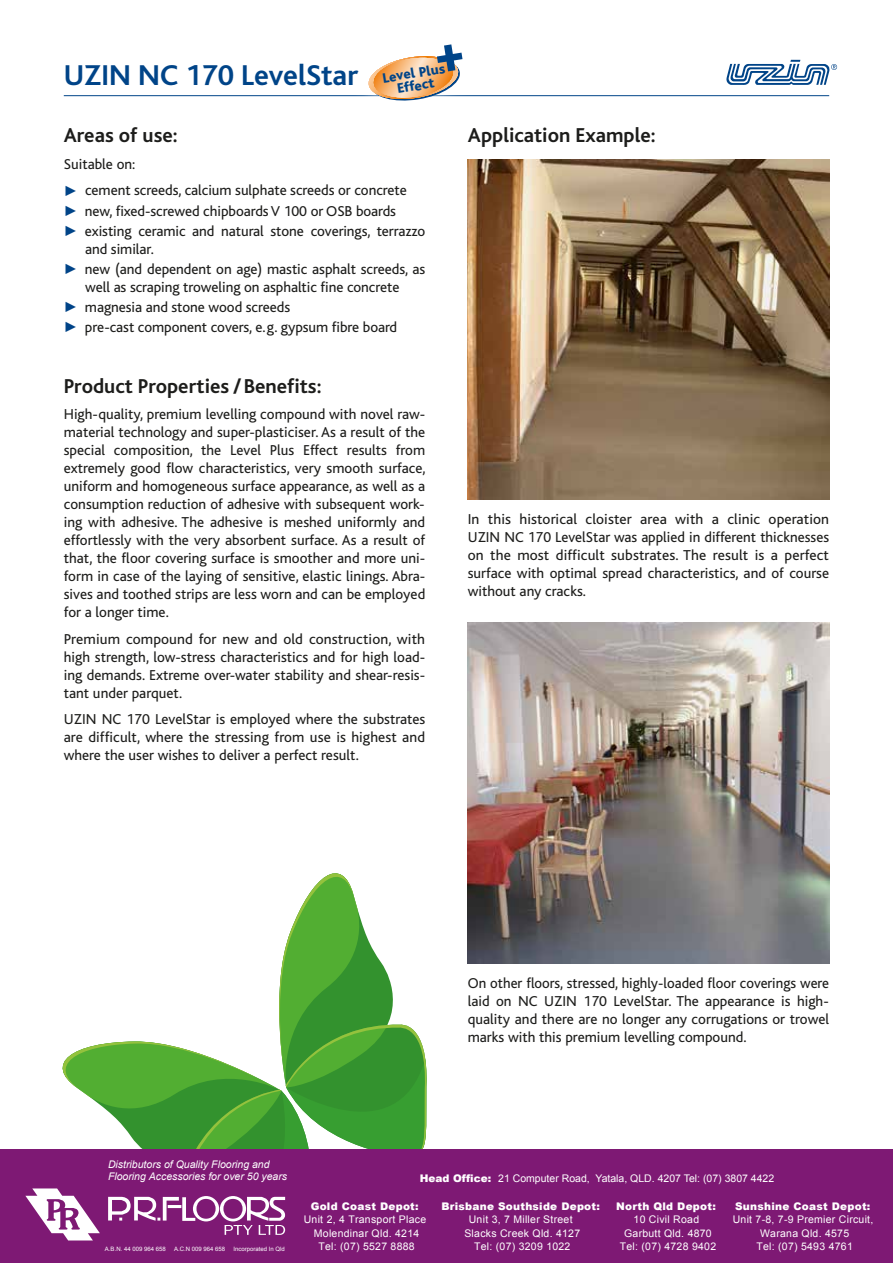
<style>
.page{position:relative;width:893px;height:1263px;background:#fff}
.page>*{position:absolute;margin:0;border:0;box-sizing:border-box;transform-origin:0 0}
.t1{font:700 30px "Bliss";color:#048}
.t2{font:700 21px "Bliss";color:#1d1d1b}
.t3{font:500 21px "Agenda";color:#fff}
.t4{font:15px/18px "Bliss";letter-spacing:-.005em;color:#1d1d1b;text-align:justify}
.t5{font:800 14.4px/12.8px "Bliss";color:#048;text-align:center}
.t6{font:10.5px/13.5px "Arial";letter-spacing:.025em;color:#fff;text-align:center}
.t7{font:900 10.5px "Arial";letter-spacing:.025em;color:#fff}
.t8{font:italic 10.5px/12px "Arial";color:#fff}
.t9{font:10.5px "Arial";color:#fff}
.t10{font:6px "Arial";color:#fff}
.s1{color:#048}
.s2{font-weight:900}
</style>
<div class="page">
<svg style="left:726px;top:60px;width:111px;height:25px"></svg>
<hr style="left:64px;top:95px;width:765px;height:1px;background:#048">
<img style="left:468px;top:159px;width:361px;height:341px">
<img style="left:468px;top:623px;width:361px;height:340px">
<img style="left:345px;top:56px;width:141px;height:41px">
<svg style="left:367px;top:44px;width:95px;height:57px"></svg>
<div style="left:0;top:1150px;width:893px;height:113px;background:#7e1974"></div>
<svg style="left:25px;top:873px;width:401px;height:367px"></svg>
<h1 class="t1" style="left:64px;top:60px;width:296px">UZIN NC 170 LevelStar</h1>
<p class="t5" style="left:382px;top:72px;width:65px;rotate:-9deg">LevelPlus<br>Effect</p>
<h2 class="t2" style="left:64px;top:125px;width:115px">Areas of use:</h2>
<p class="t4" style="left:64px;top:155px;width:73px">Suitable on:</p>
<p class="t4" style="left:64px;top:182px;width:345px"><span class="s1">✓</span> cement screeds, calcium sulphate screeds or concrete</p>
<p class="t4" style="left:64px;top:202px;width:334px"><span class="s1">✓</span> new, fixed-screwed chipboardsV 100 or OSB boards</p>
<p class="t4" style="left:85px;top:222px;width:342px;text-indent:-21px"><span class="s1">✓</span> existing ceramic and natural stone coverings, terrazzo and similar.</p>
<p class="t4" style="left:64px;top:260px;width:363px;text-align:center"><span class="s1">✓</span> new (and dependent on age) mastic asphalt screeds, as well as scraping troweling on asphaltic fine concrete</p>
<p class="t4" style="left:64px;top:298px;width:228px"><span class="s1">✓</span> magnesia and stone wood screeds</p>
<p class="t4" style="left:64px;top:318px;width:335px"><span class="s1">✓</span> pre-cast component covers, e.g. gypsum fibre board</p>
<h2 class="t2" style="left:64px;top:375px;width:259px">Product Properties /Benefits:</h2>
<p class="t4" style="left:64px;top:405px;width:363px">High-quality, premium levelling compound with novel raw&shy;material technology and super-plasticiser. As a result of the special composition, the Level Plus Effect results from extremely good flow characteristics, very smooth surface, uniform and homogeneous surface appearance, as well as a consumption reduction of adhesive with subsequent work&shy;ing with adhesive. The adhesive is meshed uniformly and effortlessly with the very absorbent surface. As a result of that, the floor covering surface is smoother and more uni&shy;form in case of the laying of sensitive, elastic linings. Abra&shy;sives and toothed strips are less worn and can be employed for a longer time.</p>
<p class="t4" style="left:64px;top:630px;width:363px">Premium compound for new and old construction, with high strength, low-stress characteristics and for high load&shy;ing demands. Extreme over-water stability and shear-resis&shy;tant under parquet.</p>
<p class="t4" style="left:64px;top:710px;width:363px">UZIN NC 170 LevelStar is employed where the substrates are difficult, where the stressing from use is highest and where the user wishes to deliver a perfect result.</p>
<h2 class="t2" style="left:468px;top:125px;width:189px">Application Example:</h2>
<p class="t4" style="left:468px;top:510px;width:363px">In this historical cloister area with a clinic operation UZIN NC 170 LevelStar was applied in different thicknesses on the most difficult substrates. The result is a perfect surface with optimal spread characteristics, and of course without any cracks.</p>
<p class="t4" style="left:468px;top:974px;width:363px">On other floors, stressed, highly-loaded floor coverings were laid on NC UZIN 170 LevelStar. The appearance is high&shy;quality and there are no longer any corrugations or trowel marks with this premium levelling compound.</p>
<p class="t8" style="left:108px;top:1159px;width:181px">Distributors of Quality Flooring and<br>Flooring Accessories for over 50 years</p>
<p class="t9" style="left:420px;top:1172px;width:356px"><span class="s2">Head Office:</span> 21 Computer Road, Yatala, QLD. 4207 Tel: (07) 3807 4422</p>
<h2 class="t3" style="left:493px;top:1187px;width:185px">Intelligent Resources.</h2>
<p class="t7" style="left:311px;top:1198px;width:110px">Gold Coast Depot:</p>
<p class="t6" style="left:304px;top:1213px;width:124px">Unit 2, 4 Transport Place<br>Molendinar Qld. 4214<br>Tel: (07) 5527 8888</p>
<p class="t7" style="left:616px;top:1198px;width:101px">North Qld Depot:</p>
<p class="t6" style="left:620px;top:1213px;width:98px">10 Civil Road<br>Garbutt Qld. 4870<br>Tel: (07) 4728 9402</p>
<p class="t7" style="left:441px;top:1198px;width:160px">Brisbane Southside Depot:</p>
<p class="t6" style="left:464px;top:1213px;width:117px">Unit 3, 7 Miller Street<br>Slacks Creek Qld. 4127</p>
<p class="t10" style="left:105px;top:1245px;width:62px">A.B.N. 44 009 964 658</p>
<p class="t10" style="left:174px;top:1245px;width:53px">A.C.N 009 964 658</p>
<p class="t10" style="left:233px;top:1245px;width:53px">Incorporated In Qld</p>
<p class="t6" style="left:474px;top:1240px;width:98px">Tel: (07) 3209 1022</p>
<p class="t7" style="left:735px;top:1198px;width:137px">Sunshine Coast Depot:</p>
<p class="t6" style="left:733px;top:1213px;width:142px">Unit 7-8, 7-9 Premier Circuit,<br>Warana Qld. 4575<br>Tel: (07) 5493 4761</p>
</div>
